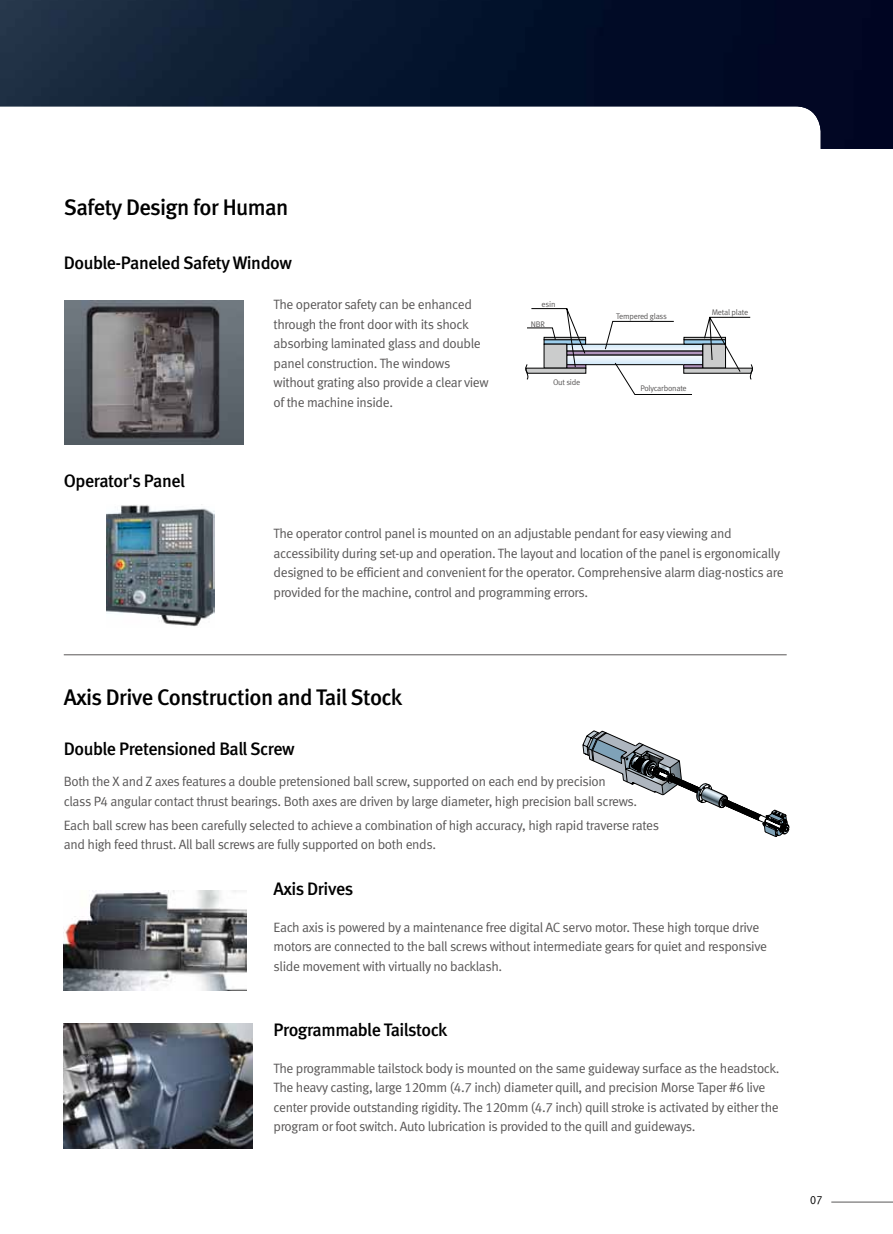
<style>
.page{position:relative;width:893px;height:1234px;background:#fff}
.page>*{position:absolute;margin:0;border:0;box-sizing:border-box;transform-origin:0 0}
.t1{font:22.5px "Meta Medium LF";letter-spacing:-.025em;color:#000}
.t2{font:18px "Meta Medium LF";letter-spacing:-.025em;color:#000}
.t3{font:13.5px/19.5px "Meta Normal LF";letter-spacing:-.025em;color:#595757}
.t4{font:12px "Meta Normal LF";color:#000;scale:.9 1}
.t5{font:8.1px "Meta Normal LF";letter-spacing:-.025em;color:#595757}
</style>
<div class="page">
<img style="left:0;top:0;width:893px;height:149px">
<hr style="left:831px;top:1201px;width:62px;height:1px;background:#595757">
<hr style="left:64px;top:654px;width:723px;height:1px;background:#595757">
<img style="left:64px;top:300px;width:180px;height:144px">
<svg style="left:526px;top:308px;width:227px;height:86px"></svg>
<img style="left:106px;top:504px;width:109px;height:123px">
<svg style="left:583px;top:730px;width:206px;height:106px"></svg>
<img style="left:64px;top:890px;width:182px;height:99px">
<img style="left:64px;top:1023px;width:188px;height:125px">
<h1 class="t1" style="left:64px;top:194px;width:226px">Safety Design for Human</h1>
<h2 class="t2" style="left:64px;top:252px;width:230px">Double-Paneled Safety Window</h2>
<h2 class="t2" style="left:64px;top:470px;width:123px">Operator's Panel</h2>
<p class="t3" style="left:274px;top:294px;width:217px">The operator safety can be enhanced through the front door with its shock absorbing laminated glass and double panel construction. The windows without grating also provide a clear view of the machine inside.</p>
<p class="t5" style="left:542px;top:299px;width:15px">esin</p>
<p class="t5" style="left:531px;top:319px;width:16px">NBR</p>
<p class="t5" style="left:553px;top:378px;width:29px">Out side</p>
<p class="t5" style="left:616px;top:311px;width:52px">Tempered glass</p>
<p class="t5" style="left:712px;top:307px;width:38px">Metal plate</p>
<p class="t5" style="left:640px;top:383px;width:48px">Polycarbonate</p>
<p class="t3" style="left:274px;top:523px;width:511px">The operator control panel is mounted on an adjustable pendant for easy viewing and accessibility during set-up and operation. The layout and location of the panel is ergonomically designed to be efficient and convenient for the operator. Comprehensive alarm diag-nostics are provided for the machine, control and programming errors.</p>
<h1 class="t1" style="left:64px;top:684px;width:340px">Axis Drive Construction and Tail Stock</h1>
<h2 class="t2" style="left:64px;top:737px;width:233px">Double Pretensioned Ball Screw</h2>
<p class="t3" style="left:64px;top:771px;width:575px">Both the X and Z axes features a double pretensioned ball screw, supported on each end by precision<br>class P4 angular contact thrust bearings. Both axes are driven by large diameter, high precision ball screws.</p>
<p class="t3" style="left:64px;top:815px;width:597px">Each ball screw has been carefully selected to achieve a combination of high accuracy, high rapid traverse rates and high feed thrust. All ball screws are fully supported on both ends.</p>
<h2 class="t2" style="left:274px;top:877px;width:81px">Axis Drives</h2>
<p class="t3" style="left:274px;top:916px;width:495px">Each axis is powered by a maintenance free digital AC servo motor. These high torque drive motors are connected to the ball screws without intermediate gears for quiet and responsive slide movement with virtually no backlash.</p>
<h2 class="t2" style="left:274px;top:1018px;width:175px">Programmable Tailstock</h2>
<p class="t3" style="left:274px;top:1057px;width:508px">The programmable tailstock body is mounted on the same guideway surface as the headstock.<br>The heavy casting, large 120mm (4.7 inch) diameter quill, and precision Morse Taper #6 live center provide outstanding rigidity. The 120mm (4.7 inch) quill stroke is activated by either the program or foot switch. Auto lubrication is provided to the quill and guideways.</p>
<p class="t4" style="left:810px;top:1192px;width:15px">07</p>
</div>
